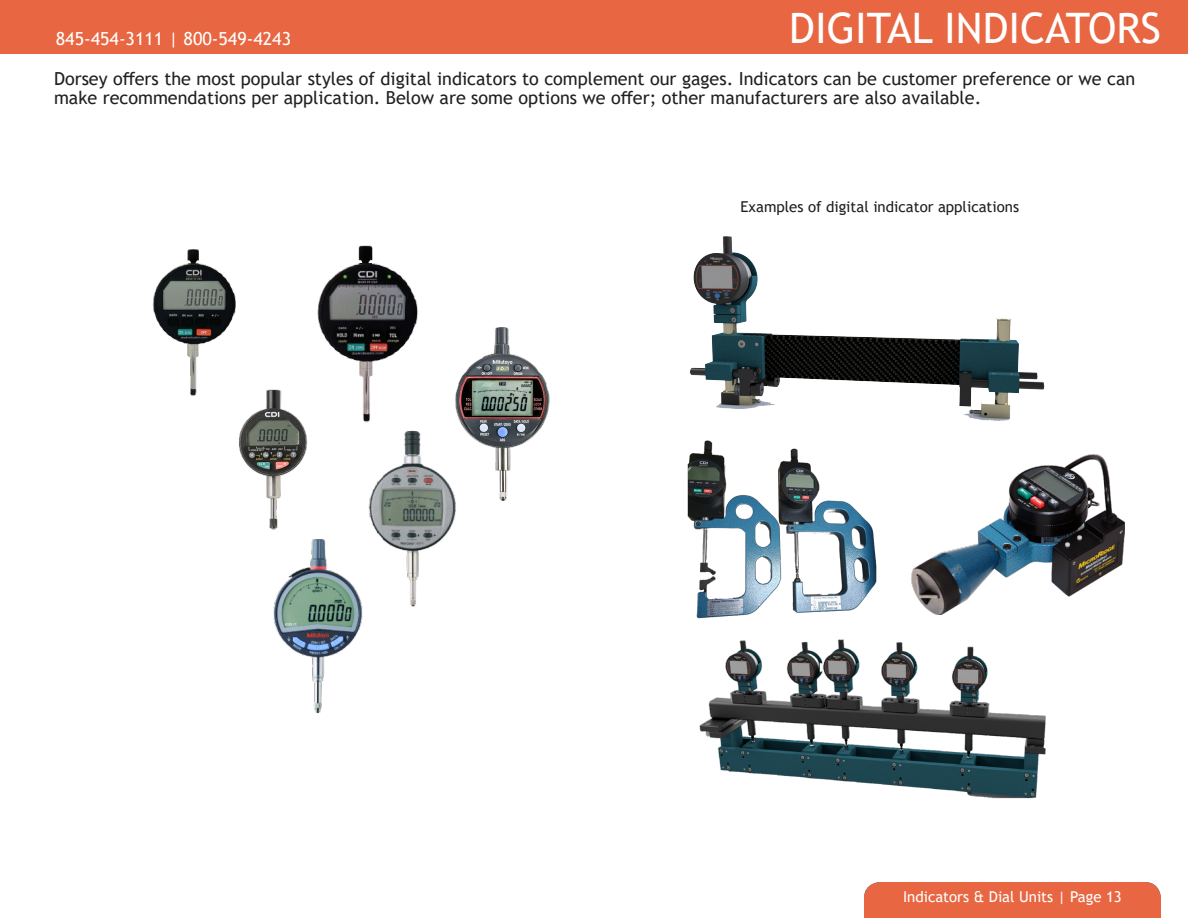
<style>
.page{position:relative;width:1188px;height:918px;background:#fff}
.page>*{position:absolute;margin:0;border:0;box-sizing:border-box;transform-origin:0 0}
.t1{font:42px "Trebuchet MS";color:#fff}
.t2{font:18px/19.5px "Trebuchet MS";color:#231f20}
.t3{font:18px "Trebuchet MS";color:#fff}
.t4{font:15px "Trebuchet MS";color:#fff}
.t5{font:15px "Trebuchet MS";color:#231f20}
</style>
<div class="page">
<div style="left:864px;top:882px;width:297px;height:36px;background:#e86641"></div>
<div style="left:0;top:0;width:1188px;height:54px;background:#e86641"></div>
<img style="left:238px;top:405px;width:61px;height:93px">
<img style="left:370px;top:464px;width:86px;height:87px">
<img style="left:267px;top:498px;width:152px;height:215px">
<img style="left:268px;top:245px;width:150px;height:219px">
<img style="left:152px;top:245px;width:122px;height:160px">
<img style="left:409px;top:327px;width:141px;height:174px">
<img style="left:699px;top:642px;width:347px;height:157px">
<img style="left:690px;top:236px;width:355px;height:185px">
<img style="left:687px;top:398px;width:201px;height:281px">
<img style="left:911px;top:454px;width:213px;height:160px">
<h1 class="t1" style="left:789px;top:2px;width:373px">DIGITAL INDICATORS</h1>
<p class="t2" style="left:54px;top:68px;width:1083px">Dorsey offers the most popular styles of digital indicators to complement our gages. Indicators can be customer preference or we can make recommendations per application. Below are some options we offer; other manufacturers are also available.</p>
<p class="t3" style="left:56px;top:27px;width:237px">845-454-3111 | 800-549-4243</p>
<p class="t5" style="left:741px;top:197px;width:280px">Examples of digital indicator applications</p>
<p class="t4" style="left:903px;top:887px;width:220px">Indicat rs &amp; Dial Units | Page 13</p>
<p class="t4" style="left:932px;top:887px;width:162px">Groove Gages | Page 13</p>
</div>
